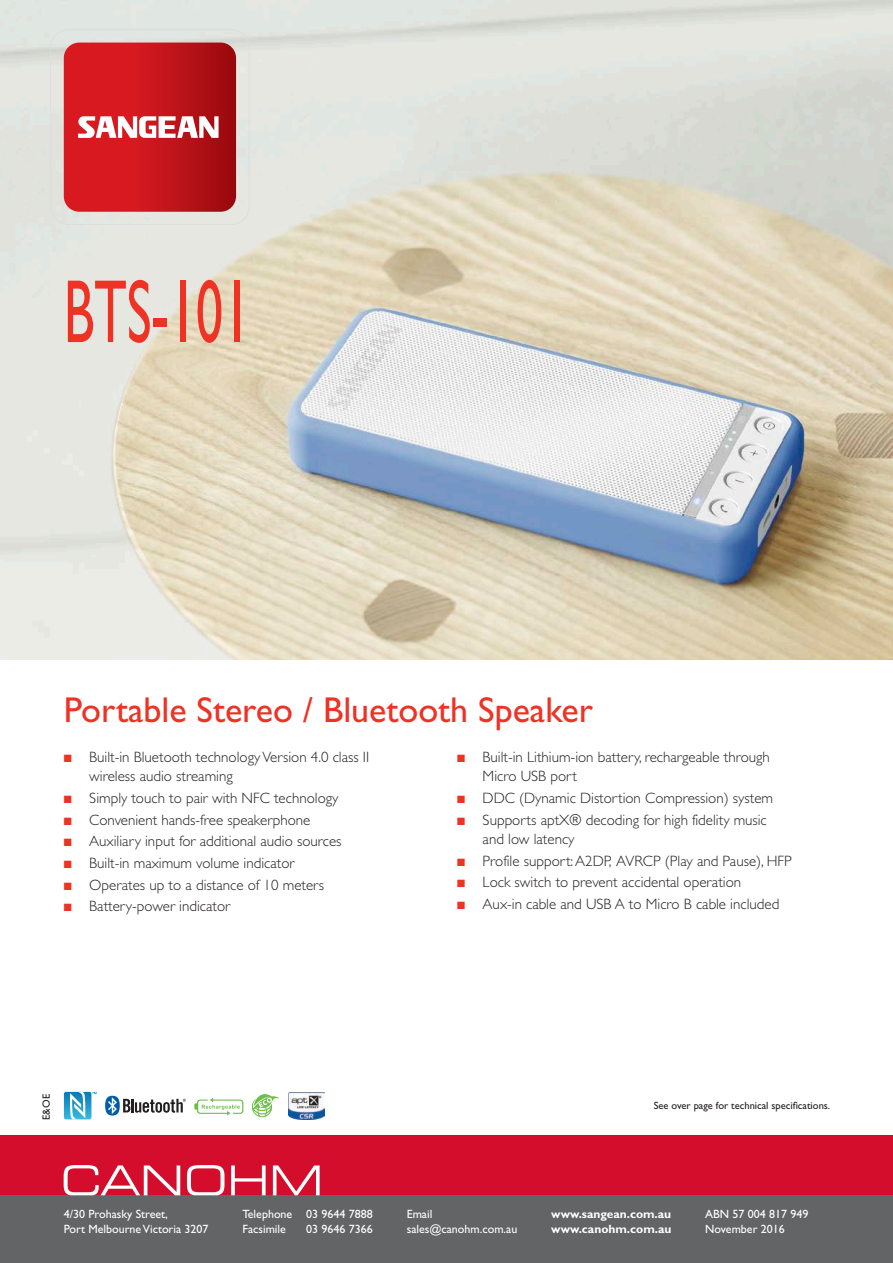
<style>
.page{position:relative;width:893px;height:1263px;background:#fff}
.page>*{position:absolute;margin:0;border:0;box-sizing:border-box;transform-origin:0 0}
.t1{font:90px "Gill Sans Std";color:#ee3224;scale:.6 1}
.t2{font:36px "Gill Sans Std";color:#ee3224}
.t3{font:300 15px/19.5px "Gill Sans Std";color:#231f20}
.t4{font:12px/15px "Gill Sans Std";color:#fff}
.t5{font:700 12px/15px "Gill Sans Std";color:#fff}
.t6{font:10.5px "Gill Sans Std";color:#231f20}
.s1{color:#ee3224}
</style>
<div class="page">
<img style="left:0;top:0;width:893px;height:659px">
<div style="left:0;top:1135px;width:893px;height:128px;background:#636466"></div>
<div style="left:0;top:1135px;width:893px;height:60px;background:#d30d2b"></div>
<svg style="left:64px;top:1165px;width:256px;height:30px"></svg>
<div style="left:50px;top:29px;width:199px;height:196px;border:1px solid #dcddde;border-radius:18px"></div>
<svg style="left:64px;top:43px;width:172px;height:169px"></svg>
<svg style="left:194px;top:1098px;width:49px;height:17px"></svg>
<svg style="left:252px;top:1094px;width:28px;height:23px"></svg>
<svg style="left:64px;top:1092px;width:33px;height:27px"></svg>
<svg style="left:105px;top:1096px;width:81px;height:19px"></svg>
<img style="left:288px;top:1092px;width:37px;height:27px">
<h1 class="t1" style="left:64px;top:260px;width:312px">BTS-101</h1>
<h2 class="t2" style="left:64px;top:689px;width:531px">Portable Stereo / Bluetooth Speaker</h2>
<p class="t3" style="left:89px;top:747px;width:281px;text-indent:-26px"><span class="s1">■</span> Built-in Bluetooth technology Version 4.0 class II wireless audio streaming</p>
<p class="t3" style="left:64px;top:788px;width:276px"><span class="s1">■</span> Simply touch to pair with NFC technology</p>
<p class="t3" style="left:64px;top:810px;width:248px"><span class="s1">■</span> Convenient hands-free speakerphone</p>
<p class="t3" style="left:64px;top:832px;width:279px"><span class="s1">■</span> Auxiliary input for additional audio sources</p>
<p class="t3" style="left:64px;top:853px;width:232px"><span class="s1">■</span> Built-in maximum volume indicator</p>
<p class="t3" style="left:64px;top:875px;width:262px"><span class="s1">■</span> Operates up to a distance of 10 meters</p>
<p class="t3" style="left:64px;top:897px;width:168px"><span class="s1">■</span> Battery-power indicator</p>
<p class="t3" style="left:483px;top:747px;width:289px;text-indent:-26px"><span class="s1">■</span> Built-in Lithium-ion battery, rechargeable through<br>Micro USB port</p>
<p class="t3" style="left:457px;top:788px;width:317px"><span class="s1">■</span> DDC (Dynamic Distortion Compression) system</p>
<p class="t3" style="left:483px;top:810px;width:286px;text-indent:-26px"><span class="s1">■</span> Supports aptX® decoding for high fidelity music and low latency</p>
<p class="t3" style="left:457px;top:851px;width:336px"><span class="s1">■</span> Profile support: A2DP, AVRCP (Play and Pause), HFP</p>
<p class="t3" style="left:457px;top:873px;width:286px"><span class="s1">■</span> Lock switch to prevent accidental operation</p>
<p class="t3" style="left:457px;top:894px;width:324px"><span class="s1">■</span> Aux-in cable and USB A to Micro B cable included</p>
<p class="t6" style="left:40px;top:1120px;width:27px;rotate:-90deg">E&amp;OE</p>
<p class="t6" style="left:654px;top:1100px;width:178px">See over page for technical specifications.</p>
<p class="t4" style="left:64px;top:1207px;width:146px">4/30 Prohasky Street,<br>Port Melbourne Victoria 3207</p>
<p class="t4" style="left:242px;top:1207px;width:132px">Telephone 03 9644 7888<br>Facsimile</p>
<p class="t4" style="left:306px;top:1222px;width:68px">03 9646 7366</p>
<p class="t4" style="left:407px;top:1207px;width:112px">Email sales@canohm.com.au</p>
<p class="t5" style="left:551px;top:1206px;width:122px">www.sangean.com.au www.canohm.com.au</p>
<p class="t4" style="left:705px;top:1207px;width:105px">ABN 57 004 817 949<br>November 2016</p>
</div>
